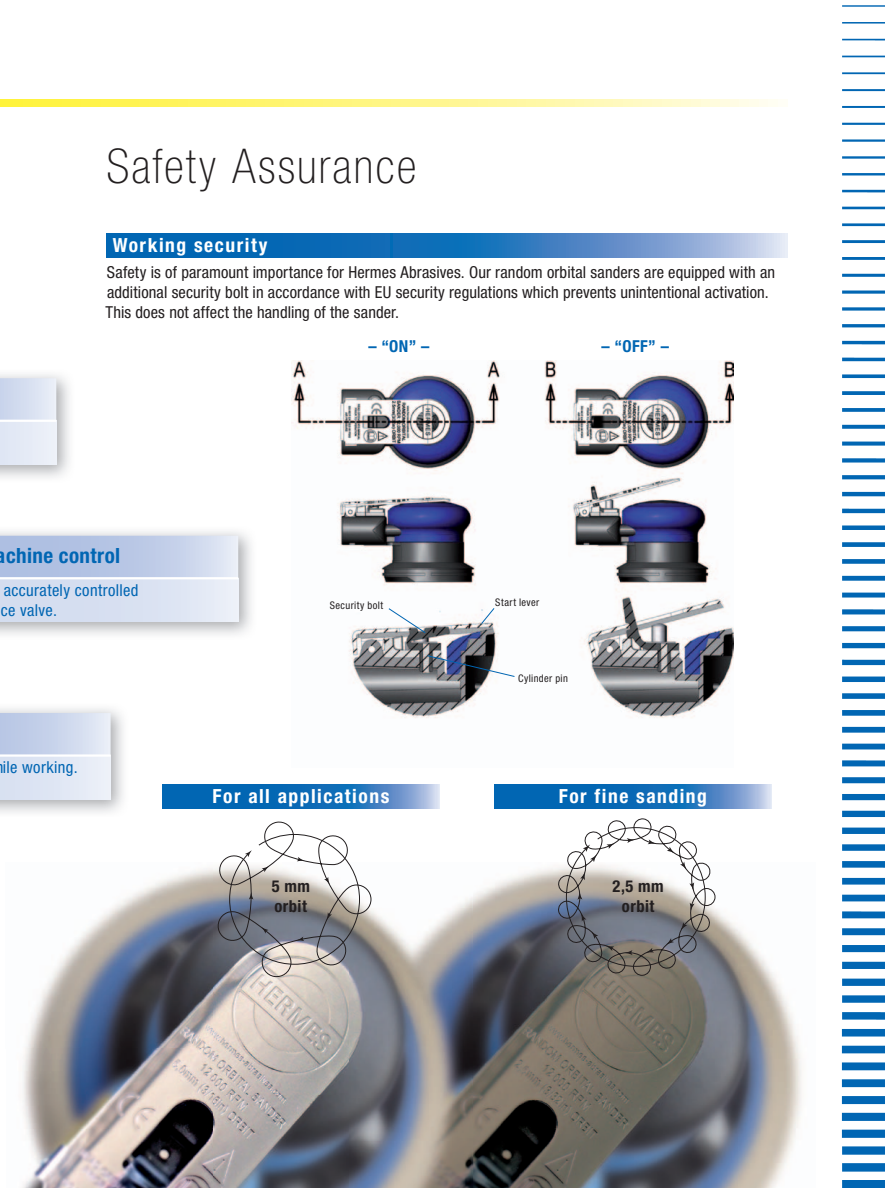
<style>
.page{position:relative;width:885px;height:1188px;background:#fff}
.page>*{position:absolute;margin:0;border:0;box-sizing:border-box;transform-origin:0 0}
.t1{font:100 condensed 48px "Helvetica Neue LT Pro";letter-spacing:.045em;color:#231f20}
.t2{font:700 condensed 21px "Helvetica Neue LT Pro";letter-spacing:.02em;color:#0166b3}
.t3{font:700 condensed 19.5px "Helvetica Neue LT Pro";letter-spacing:.08em;color:#fff}
.t4{font:condensed 16.5px/19.8px "Helvetica Neue LT Pro";letter-spacing:.01em;color:#231f20}
.t5{font:condensed 16.5px/19.8px "Helvetica Neue LT Pro";letter-spacing:.02em;color:#0166b3}
.t6{font:700 condensed 16.5px/19.8px "Helvetica Neue LT Pro";letter-spacing:.025em;color:#231f20}
.t7{font:700 condensed 16.5px "Helvetica Neue LT Pro";color:#0166b3}
.t8{font:condensed 10.5px "Helvetica Neue LT Pro";letter-spacing:.04em;color:#231f20}
</style>
<div class="page">
<img style="left:291px;top:361px;width:442px;height:357px">
<svg style="left:388px;top:608px;width:38px;height:26px"></svg>
<svg style="left:426px;top:655px;width:89px;height:22px"></svg>
<svg style="left:480px;top:607px;width:15px;height:18px"></svg>
<img style="left:22px;top:868px;width:767px;height:320px">
<svg style="left:0;top:100px;width:778px;height:6px;background:#fff68a"></svg>
<img style="left:789px;top:5px;width:95px;height:1183px">
<svg style="left:0;top:713px;width:111px;height:41px;background:#cbd6ec"></svg>
<div style="left:0;top:756px;width:111px;height:43px;background:linear-gradient(to right,#d5def0,#ecf0f8)"></div>
<hr style="left:0;top:754px;width:111px;height:3px;background:#fff">
<svg style="left:163px;top:784px;width:276px;height:24px;background:#2577bc"></svg>
<svg style="left:494px;top:784px;width:277px;height:24px;background:#2577bc"></svg>
<svg style="left:216px;top:821px;width:155px;height:157px"></svg>
<svg style="left:557px;top:818px;width:158px;height:158px"></svg>
<img style="left:0;top:374px;width:70px;height:104px">
<svg style="left:0;top:378px;width:56px;height:42px;background:#d8e0f1"></svg>
<div style="left:0;top:421px;width:56px;height:43px;background:#e5ebf6"></div>
<hr style="left:0;top:420px;width:56px;height:2px;background:#fff">
<img style="left:0;top:531px;width:252px;height:104px">
<svg style="left:0;top:536px;width:238px;height:41px;background:#bdcbe7"></svg>
<div style="left:0;top:578px;width:238px;height:44px;background:linear-gradient(to right,#cfd9ed,#e6ebf6)"></div>
<hr style="left:0;top:577px;width:238px;height:2px;background:#fff">
<svg style="left:106px;top:234px;width:681px;height:24px;background:#3780c1"></svg>
<p class="t1" style="left:106px;top:139px;width:311px">Safety Assurance</p>
<p class="t3" style="left:113px;top:233px;width:156px">Working security</p>
<p class="t4" style="left:105px;top:262px;width:671px">Safety is of paramount importance for Hermes Abrasives. Our random orbital sanders are equipped with an additional security bolt in accordance with EU security regulations which prevents unintentional activation.<br>This does not affect the handling of the sander.</p>
<p class="t7" style="left:368px;top:336px;width:63px">– “ON” –</p>
<p class="t7" style="left:601px;top:336px;width:69px">– “OFF” –</p>
<p class="t2" style="left:-4px;top:543px;width:126px">achine control</p>
<p class="t5" style="left:1px;top:580px;width:139px">accurately controlled ce valve.</p>
<p class="t5" style="left:3px;top:757px;width:76px">ile working.</p>
<p class="t8" style="left:330px;top:600px;width:55px">Security bolt</p>
<p class="t8" style="left:495px;top:596px;width:46px">Start lever</p>
<p class="t8" style="left:518px;top:672px;width:51px">Cylinder pin</p>
<p class="t3" style="left:212px;top:784px;width:178px">For all applications</p>
<p class="t3" style="left:558px;top:784px;width:150px">For fine sanding</p>
<p class="t6" style="left:272px;top:876px;width:40px">5 mm orbit</p>
<p class="t6" style="left:612px;top:876px;width:53px;text-align:center">2,5 mm orbit</p>
</div>
